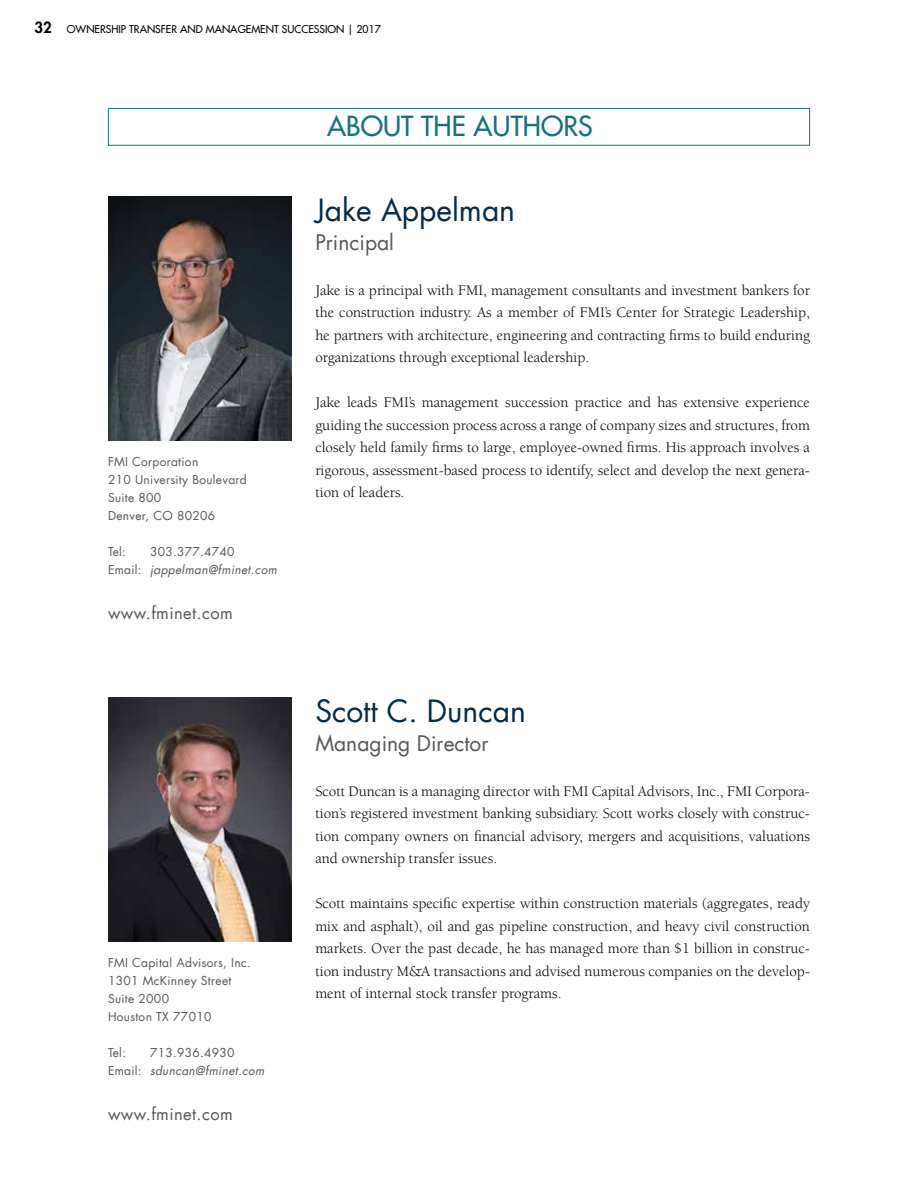
<style>
.page{position:relative;width:918px;height:1188px;background:#fff}
.page>*{position:absolute;margin:0;border:0;box-sizing:border-box;transform-origin:0 0}
.t1{font:30px "Futura LT";color:#052b48}
.t2{font:500 27px "Futura Std";color:#14737d}
.t3{font:21px "Futura LT";color:#55575a}
.t4{font:16.5px "Futura LT";letter-spacing:.025em;color:#55575a}
.t5{font:15px/22.5px "Berkeley Std";color:#000;text-align:justify}
.t6{font:800 15px "Futura Std";color:#000}
.t7{font:12px/18px "Futura LT";letter-spacing:.025em;color:#55575a}
.t8{font:italic 12px/18px "Futura LT";letter-spacing:.025em;color:#55575a;text-align:center}
.t9{font:500 10.5px "Futura Std";color:#000}
.s1{font-style:normal}
.s2{font-style:italic}
</style>
<div class="page">
<div style="left:108px;top:108px;width:702px;height:38px;border:1px solid #14737d"></div>
<img style="left:108px;top:196px;width:184px;height:245px">
<img style="left:108px;top:698px;width:184px;height:244px">
<p class="t6" style="left:34px;top:18px;width:19px">32</p>
<p class="t9" style="left:67px;top:23px;width:315px">OWNERSHIP TRANSFER AND MANAGEMENT SUCCESSION | 2017</p>
<p class="t7" style="left:108px;top:452px;width:140px">FMI Corporation<br>210 University Boulevard<br>Suite 800<br>Denver, CO 80206</p>
<p class="t7" style="left:108px;top:542px;width:19px">Tel:</p>
<p class="t8" style="left:108px;top:542px;width:171px"><span class="s1">303.377.4740<br>Email:</span> jappelman@fminet.com</p>
<p class="t4" style="left:108px;top:602px;width:126px">www.fminet.com</p>
<p class="t7" style="left:108px;top:954px;width:144px">FMI Capital Advisors, Inc.<br>1301 McKinney Street<br>Suite 2000<br>Houston TX 77010</p>
<p class="t7" style="left:108px;top:1044px;width:19px">Tel:</p>
<p class="t7" style="left:108px;top:1044px;width:158px;text-indent:42px">713.936.4930<br>Email: <span class="s2">sduncan@fminet.com</span></p>
<p class="t4" style="left:108px;top:1103px;width:126px">www.fminet.com</p>
<h2 class="t2" style="left:327px;top:109px;width:267px">ABOUT THE AUTHORS</h2>
<h1 class="t1" style="left:315px;top:191px;width:201px">Jake Appelman</h1>
<h3 class="t3" style="left:315px;top:229px;width:80px">Principal</h3>
<p class="t5" style="left:315px;top:279px;width:496px">Jake is a principal with FMI, management consultants and investment bankers for the construction industry. As a member of FMI’s Center for Strategic Leadership, he partners with architecture, engineering and contracting firms to build enduring organizations through exceptional leadership.</p>
<p class="t5" style="left:315px;top:392px;width:496px">Jake leads FMI’s management succession practice and has extensive experience guiding the succession process across a range of company sizes and structures, from closely held family firms to large, employee-owned firms. His approach involves a rigorous, assessment-based process to identify, select and develop the next genera&shy;tion of leaders.</p>
<h1 class="t1" style="left:315px;top:692px;width:212px">Scott C. Duncan</h1>
<h3 class="t3" style="left:315px;top:730px;width:175px">Managing Director</h3>
<p class="t5" style="left:315px;top:780px;width:496px">Scott Duncan is a managing director with FMI Capital Advisors, Inc., FMI Corpora&shy;tion’s registered investment banking subsidiary. Scott works closely with construc&shy;tion company owners on financial advisory, mergers and acquisitions, valuations and ownership transfer issues.</p>
<p class="t5" style="left:315px;top:893px;width:496px">Scott maintains specific expertise within construction materials (aggregates, ready mix and asphalt), oil and gas pipeline construction, and heavy civil construction markets. Over the past decade, he has managed more than $1 billion in construc&shy;tion industry M&amp;A transactions and advised numerous companies on the develop&shy;ment of internal stock transfer programs.</p>
</div>
